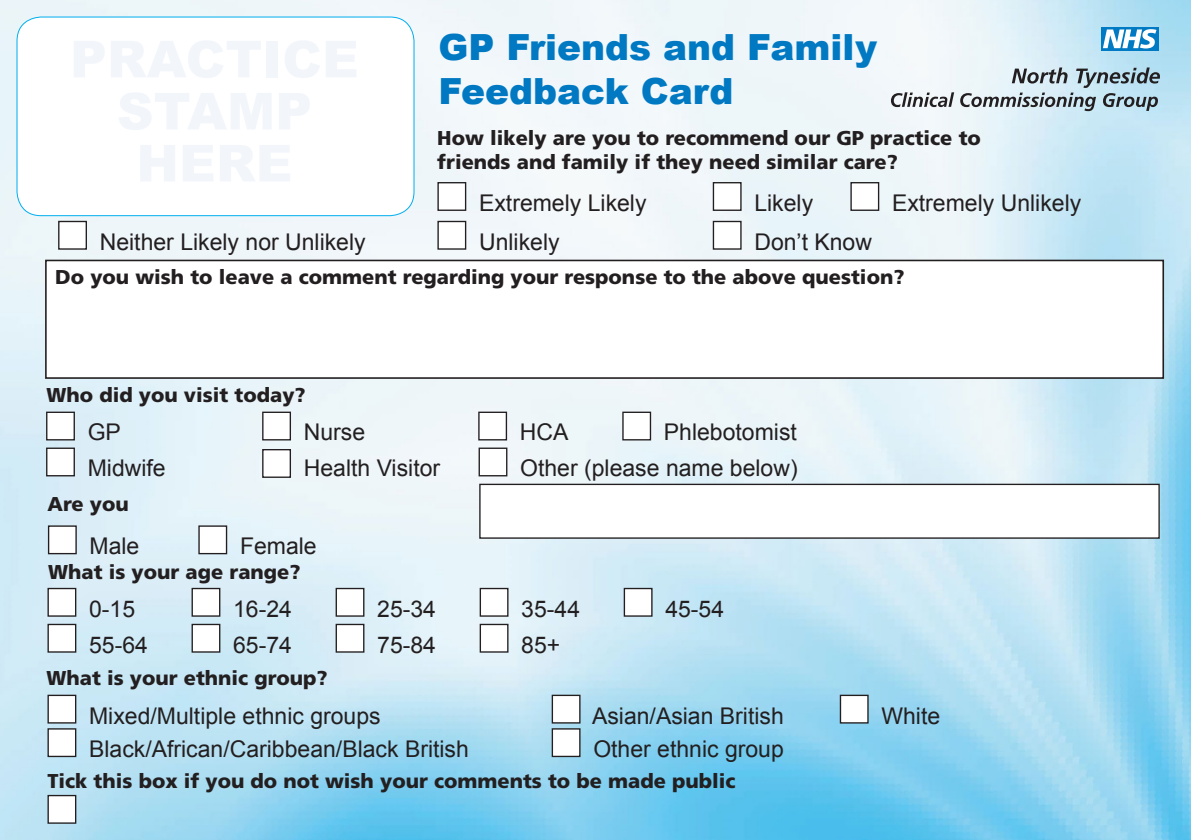
<style>
.page{position:relative;width:1191px;height:840px;background:#fff}
.page>*{position:absolute;margin:0;border:0;box-sizing:border-box;transform-origin:0 0}
.Default{font:900 36px/43.2px "Arial";color:#0079c2}
.Default-2{font:23px "Arial";color:#231f20}
.Default-3{font:900 20px/24px "Frutiger";color:#231f20}
</style>
<div class="page">
<img style="left:0;top:0;width:1191px;height:839px">
<div style="left:438px;top:183px;width:27px;height:27px;background:#fff"></div>
<div style="left:437px;top:182px;width:29px;height:29px;border:1px solid #231f20"></div>
<div style="left:713px;top:183px;width:28px;height:27px;background:#fff"></div>
<div style="left:712px;top:182px;width:29px;height:29px;border:1px solid #231f20"></div>
<div style="left:851px;top:183px;width:27px;height:27px;background:#fff"></div>
<div style="left:850px;top:182px;width:29px;height:29px;border:1px solid #231f20"></div>
<div style="left:59px;top:221px;width:27px;height:28px;background:#fff"></div>
<div style="left:58px;top:221px;width:29px;height:28px;border:1px solid #231f20"></div>
<div style="left:438px;top:221px;width:27px;height:28px;background:#fff"></div>
<div style="left:437px;top:221px;width:29px;height:28px;border:1px solid #231f20"></div>
<div style="left:713px;top:221px;width:28px;height:28px;background:#fff"></div>
<div style="left:712px;top:221px;width:29px;height:28px;border:1px solid #231f20"></div>
<div style="left:46px;top:260px;width:1117px;height:118px;background:#fff"></div>
<div style="left:45px;top:259px;width:1119px;height:119px;border:2px solid #231f20"></div>
<div style="left:47px;top:412px;width:27px;height:27px;background:#fff"></div>
<div style="left:46px;top:411px;width:29px;height:29px;border:1px solid #231f20"></div>
<div style="left:263px;top:412px;width:27px;height:27px;background:#fff"></div>
<div style="left:262px;top:411px;width:29px;height:29px;border:1px solid #231f20"></div>
<div style="left:479px;top:412px;width:27px;height:27px;background:#fff"></div>
<div style="left:478px;top:411px;width:29px;height:29px;border:1px solid #231f20"></div>
<div style="left:623px;top:412px;width:27px;height:27px;background:#fff"></div>
<div style="left:622px;top:411px;width:29px;height:29px;border:1px solid #231f20"></div>
<div style="left:47px;top:448px;width:27px;height:27px;background:#fff"></div>
<div style="left:46px;top:447px;width:29px;height:29px;border:1px solid #231f20"></div>
<div style="left:263px;top:449px;width:27px;height:28px;background:#fff"></div>
<div style="left:262px;top:449px;width:29px;height:28px;border:1px solid #231f20"></div>
<div style="left:479px;top:448px;width:28px;height:27px;background:#fff"></div>
<div style="left:478px;top:447px;width:29px;height:29px;border:1px solid #231f20"></div>
<div style="left:49px;top:526px;width:27px;height:27px;background:#fff"></div>
<div style="left:48px;top:525px;width:29px;height:29px;border:1px solid #231f20"></div>
<div style="left:199px;top:526px;width:27px;height:27px;background:#fff"></div>
<div style="left:198px;top:525px;width:29px;height:29px;border:1px solid #231f20"></div>
<div style="left:48px;top:588px;width:28px;height:27px;background:#fff"></div>
<div style="left:47px;top:587px;width:29px;height:29px;border:1px solid #231f20"></div>
<div style="left:192px;top:588px;width:28px;height:27px;background:#fff"></div>
<div style="left:191px;top:587px;width:29px;height:29px;border:1px solid #231f20"></div>
<div style="left:336px;top:588px;width:28px;height:27px;background:#fff"></div>
<div style="left:335px;top:587px;width:29px;height:29px;border:1px solid #231f20"></div>
<div style="left:480px;top:588px;width:28px;height:27px;background:#fff"></div>
<div style="left:479px;top:587px;width:29px;height:29px;border:1px solid #231f20"></div>
<div style="left:624px;top:588px;width:28px;height:27px;background:#fff"></div>
<div style="left:623px;top:587px;width:29px;height:29px;border:1px solid #231f20"></div>
<div style="left:48px;top:624px;width:28px;height:27px;background:#fff"></div>
<div style="left:47px;top:623px;width:29px;height:29px;border:1px solid #231f20"></div>
<div style="left:192px;top:624px;width:28px;height:27px;background:#fff"></div>
<div style="left:191px;top:623px;width:29px;height:29px;border:1px solid #231f20"></div>
<div style="left:336px;top:624px;width:28px;height:27px;background:#fff"></div>
<div style="left:335px;top:623px;width:29px;height:29px;border:1px solid #231f20"></div>
<div style="left:480px;top:624px;width:28px;height:27px;background:#fff"></div>
<div style="left:479px;top:623px;width:29px;height:29px;border:1px solid #231f20"></div>
<div style="left:48px;top:695px;width:28px;height:27px;background:#fff"></div>
<div style="left:47px;top:694px;width:29px;height:29px;border:1px solid #231f20"></div>
<div style="left:552px;top:695px;width:28px;height:27px;background:#fff"></div>
<div style="left:551px;top:694px;width:29px;height:29px;border:1px solid #231f20"></div>
<div style="left:840px;top:695px;width:28px;height:27px;background:#fff"></div>
<div style="left:839px;top:694px;width:29px;height:29px;border:1px solid #231f20"></div>
<div style="left:48px;top:728px;width:28px;height:28px;background:#fff"></div>
<div style="left:47px;top:727px;width:29px;height:29px;border:1px solid #231f20"></div>
<div style="left:552px;top:728px;width:28px;height:28px;background:#fff"></div>
<div style="left:551px;top:727px;width:29px;height:29px;border:1px solid #231f20"></div>
<div style="left:48px;top:795px;width:28px;height:27px;background:#fff"></div>
<div style="left:47px;top:794px;width:29px;height:29px;border:1px solid #231f20"></div>
<div style="left:17px;top:17px;width:397px;height:198px;background:#fff;border-radius:24px"></div>
<div style="left:17px;top:17px;width:397px;height:199px;border:1px solid #00aeef;border-radius:24px"></div>
<svg style="left:891px;top:92px;width:63px;height:15px"></svg>
<svg style="left:1101px;top:27px;width:57px;height:23px"></svg>
<svg style="left:1102px;top:29px;width:54px;height:19px"></svg>
<svg style="left:960px;top:67px;width:200px;height:44px;background:#aebec6"></svg>
<div style="left:480px;top:484px;width:679px;height:53px;background:#fff"></div>
<div style="left:479px;top:483px;width:680px;height:55px;border:1px solid #231f20"></div>
<p class="Default" style="left:438px;top:25px;width:440px">GP Friends and Family<br>Feedback Card</p>
<p class="Default-3" style="left:437px;top:126px;width:545px">How likely are you to recommend our GP practice to friends and family if they need similar care?</p>
<p class="Default-2" style="left:479px;top:190px;width:169px">Extremely Likely</p>
<p class="Default-2" style="left:754px;top:190px;width:60px">Likely</p>
<p class="Default-2" style="left:892px;top:190px;width:191px">Extremely Unlikely</p>
<p class="Default-2" style="left:100px;top:228px;width:267px">Neither Likely nor Unlikely</p>
<p class="Default-2" style="left:479px;top:228px;width:82px">Unlikely</p>
<p class="Default-2" style="left:754px;top:228px;width:119px">Don’t Know</p>
<p class="Default-3" style="left:55px;top:264px;width:850px">Do you wish to leave a comment regarding your response to the above question?</p>
<p class="Default-3" style="left:46px;top:382px;width:261px">Who did you visit today?</p>
<p class="Default-2" style="left:88px;top:419px;width:35px">GP</p>
<p class="Default-2" style="left:304px;top:419px;width:63px">Nurse</p>
<p class="Default-2" style="left:520px;top:419px;width:50px">HCA</p>
<p class="Default-2" style="left:664px;top:419px;width:134px">Phlebotomist</p>
<p class="Default-2" style="left:88px;top:455px;width:79px">Midwife</p>
<p class="Default-2" style="left:304px;top:455px;width:138px">Health Visitor</p>
<p class="Default-2" style="left:520px;top:455px;width:279px">Other (please name below)</p>
<p class="Default-3" style="left:47px;top:491px;width:83px">Are you</p>
<p class="Default-2" style="left:90px;top:533px;width:51px">Male</p>
<p class="Default-2" style="left:240px;top:533px;width:78px">Female</p>
<p class="Default-3" style="left:48px;top:559px;width:254px">What is your age range?</p>
<p class="Default-2" style="left:89px;top:595px;width:48px">0-15</p>
<p class="Default-2" style="left:233px;top:595px;width:60px">16-24</p>
<p class="Default-2" style="left:377px;top:595px;width:60px">25-34</p>
<p class="Default-2" style="left:521px;top:595px;width:60px">35-44</p>
<p class="Default-2" style="left:665px;top:595px;width:60px">45-54</p>
<p class="Default-2" style="left:89px;top:631px;width:60px">55-64</p>
<p class="Default-2" style="left:233px;top:631px;width:60px">65-74</p>
<p class="Default-2" style="left:377px;top:631px;width:60px">75-84</p>
<p class="Default-2" style="left:521px;top:631px;width:41px">85+</p>
<p class="Default-3" style="left:46px;top:665px;width:282px">What is your ethnic group?</p>
<p class="Default-2" style="left:89px;top:702px;width:293px">Mixed/Multiple ethnic groups</p>
<p class="Default-2" style="left:592px;top:702px;width:193px">Asian/Asian British</p>
<p class="Default-2" style="left:881px;top:702px;width:60px">White</p>
<p class="Default-2" style="left:89px;top:735px;width:381px">Black/African/Caribbean/Black British</p>
<p class="Default-2" style="left:593px;top:735px;width:192px">Other ethnic group</p>
<p class="Default-3" style="left:47px;top:768px;width:689px">Tick this box if you do not wish your comments to be made public</p>
</div>
